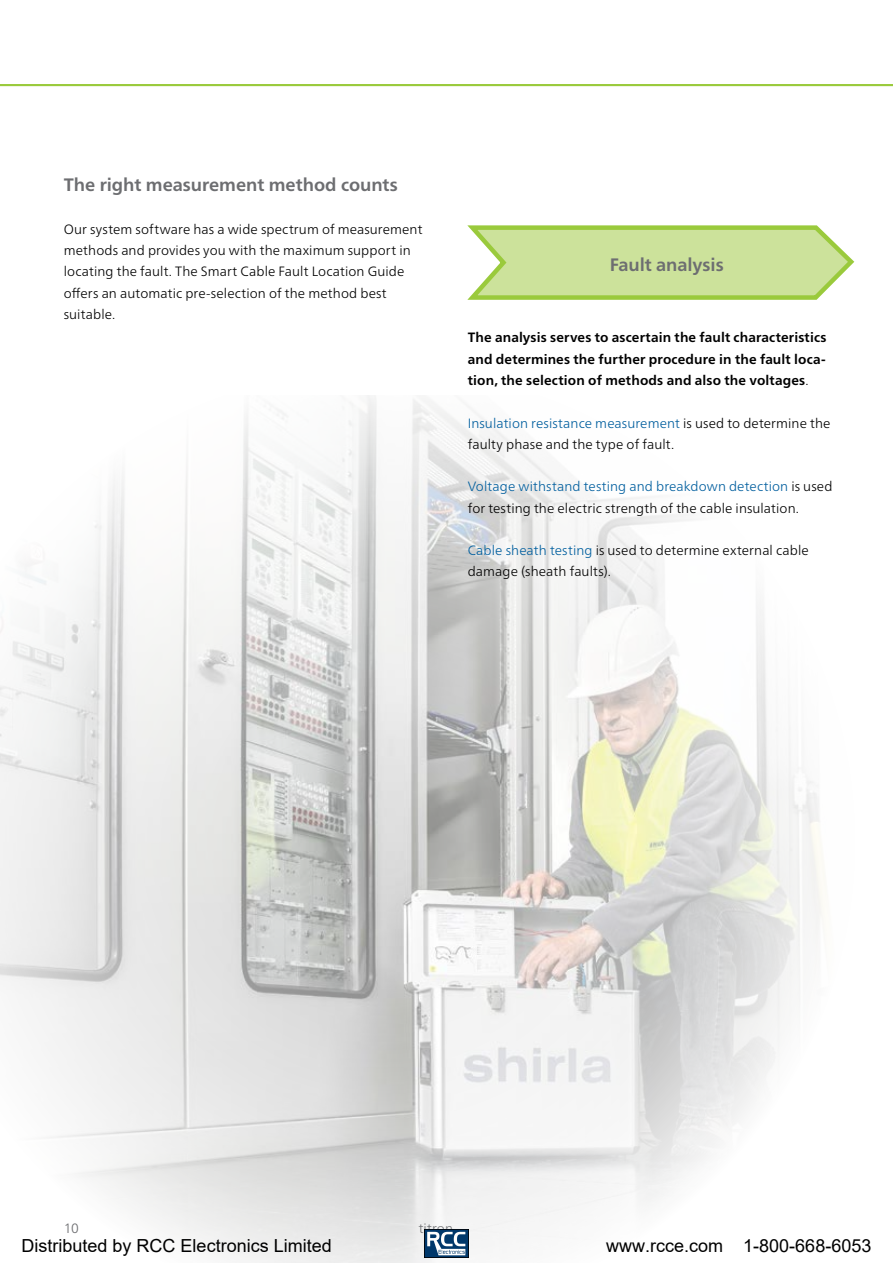
<style>
.page{position:relative;width:893px;height:1263px;background:#fff}
.page>*{position:absolute;margin:0;border:0;box-sizing:border-box;transform-origin:0 0}
.t1{font:18px "Arial";color:#000}
.t2{font:700 18px "Frutiger Neue LTW1 G";letter-spacing:-.005em;color:#6d6e71}
.t3{font:300 13.5px/21.3px "Frutiger Neue LTW1 G";letter-spacing:.005em;color:#000}
.t4{font:700 13.5px/21.3px "Frutiger Neue LTW1 G";letter-spacing:.01em;color:#000;text-align:justify}
.t5{font:300 13.5px "Frutiger Neue LTW1 G";letter-spacing:.005em;color:#6d6e71}
.s1{font-weight:300}
.s2{color:#005e9e}
</style>
<div class="page">
<hr style="left:0;top:84px;width:893px;height:2px;background:#9aca3d">
<img style="left:0;top:395px;width:824px;height:868px">
<svg style="left:467px;top:225px;width:388px;height:75px"></svg>
<img style="left:424px;top:1229px;width:45px;height:28px">
<h1 class="t2" style="left:64px;top:172px;width:336px">The right measurement method counts</h1>
<p class="t3" style="left:64px;top:218px;width:360px">Our system software has a wide spectrum of measurement methods and provides you with the maximum support in locating the fault. The Smart Cable Fault Location Guide offers an automatic pre-selection of the method best suitable.</p>
<h1 class="t2" style="left:610px;top:252px;width:115px">Fault analysis</h1>
<p class="t4" style="left:468px;top:326px;width:360px">The analysis serves to ascertain the fault characteristics and determines the further procedure in the fault loca&shy;tion, the selection of methods and also the voltages<span class="s1">.</span></p>
<p class="t3" style="left:468px;top:411px;width:364px"><span class="s2">Insulation resistance measurement</span> is used to determine the faulty phase and the type of fault.</p>
<p class="t3" style="left:468px;top:475px;width:366px"><span class="s2">Voltage withstand testing and breakdown detection</span> is used for testing the electric strength of the cable insulation.</p>
<p class="t3" style="left:468px;top:539px;width:342px"><span class="s2">Cable sheath testing</span> is used to determine external cable damage (sheath faults).</p>
<p class="t5" style="left:64px;top:1218px;width:16px">10</p>
<p class="t5" style="left:419px;top:1218px;width:36px">titron</p>
<h1 class="t1" style="left:22px;top:1233px;width:312px">Distributed by RCC Electronics Limited</h1>
<h1 class="t1" style="left:606px;top:1233px;width:267px">www.rcce.com 1-800-668-6053</h1>
</div>
